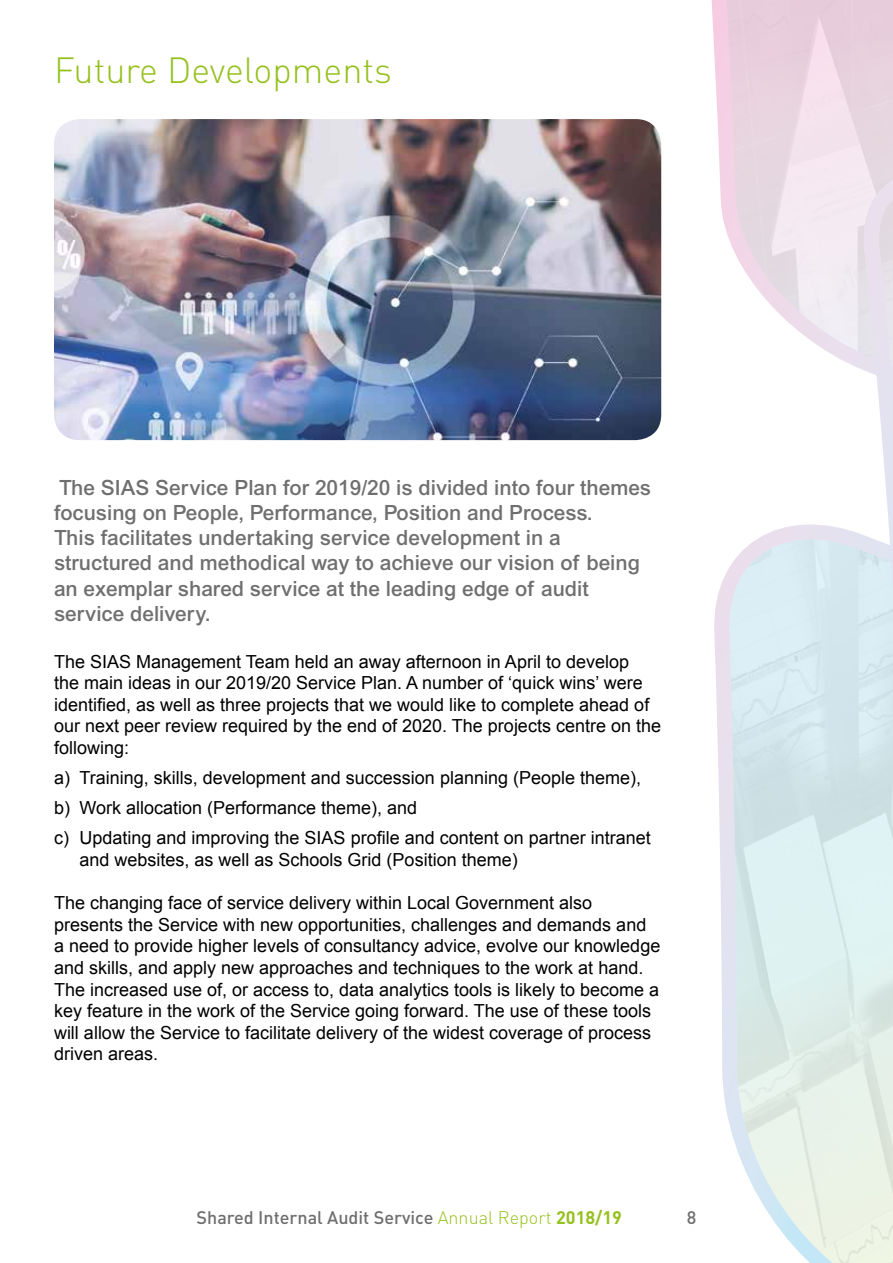
<style>
.page{position:relative;width:893px;height:1263px;background:#fff}
.page>*{position:absolute;margin:0;border:0;box-sizing:border-box;transform-origin:0 0}
.t1{font:300 36px "DIN";color:#95c11f}
.t2{font:500 21px/25.2px "Arial";color:#706f6f}
.t3{font:18px/21.6px "Arial";color:#000}
.t4{font:500 18px "DIN";color:#706f6f}
.s1{font-weight:300;color:#95c11f}
.s2{font-weight:700;color:#95c11f}
</style>
<div class="page">
<svg style="left:711px;top:0;width:182px;height:1263px"></svg>
<img style="left:54px;top:119px;width:607px;height:321px">
<h1 class="t1" style="left:54px;top:48px;width:339px">Future Developments</h1>
<p class="t2" style="left:54px;top:475px;width:599px">The SIAS Service Plan for 2019/20 is divided into four themes focusing on People, Performance, Position and Process.<br>This facilitates undertaking service development in a structured and methodical way to achieve our vision of being an exemplar shared service at the leading edge of audit service delivery.</p>
<p class="t3" style="left:54px;top:651px;width:609px">The SIAS Management Team held an away afternoon in April to develop<br>the main ideas in our 2019/20 Service Plan. A number of ‘quick wins’ were identified, as well as three projects that we would like to complete ahead of our next peer review required by the end of 2020. The projects centre on the following:</p>
<p class="t3" style="left:54px;top:763px;width:598px;line-height:30.2px">a) Training, skills, development and succession planning (People theme), b) Work allocation (Performance theme), and<br>c) Updating and improving the SIAS profile and content on partner intranet</p>
<p class="t3" style="left:80px;top:849px;width:440px">and websites, as well as Schools Grid (Position theme)</p>
<p class="t3" style="left:54px;top:892px;width:608px">The changing face of service delivery within Local Government also presents the Service with new opportunities, challenges and demands and a need to provide higher levels of consultancy advice, evolve our knowledge and skills, and apply new approaches and techniques to the work at hand.<br>The increased use of, or access to, data analytics tools is likely to become a key feature in the work of the Service going forward. The use of these tools will allow the Service to facilitate delivery of the widest coverage of process driven areas.</p>
<p class="t4" style="left:197px;top:1206px;width:427px">Shared Internal Audit Service <span class="s1">Annual Report</span> <span class="s2">2018/19</span></p>
<p class="t4" style="left:687px;top:1206px;width:11px">8</p>
</div>
